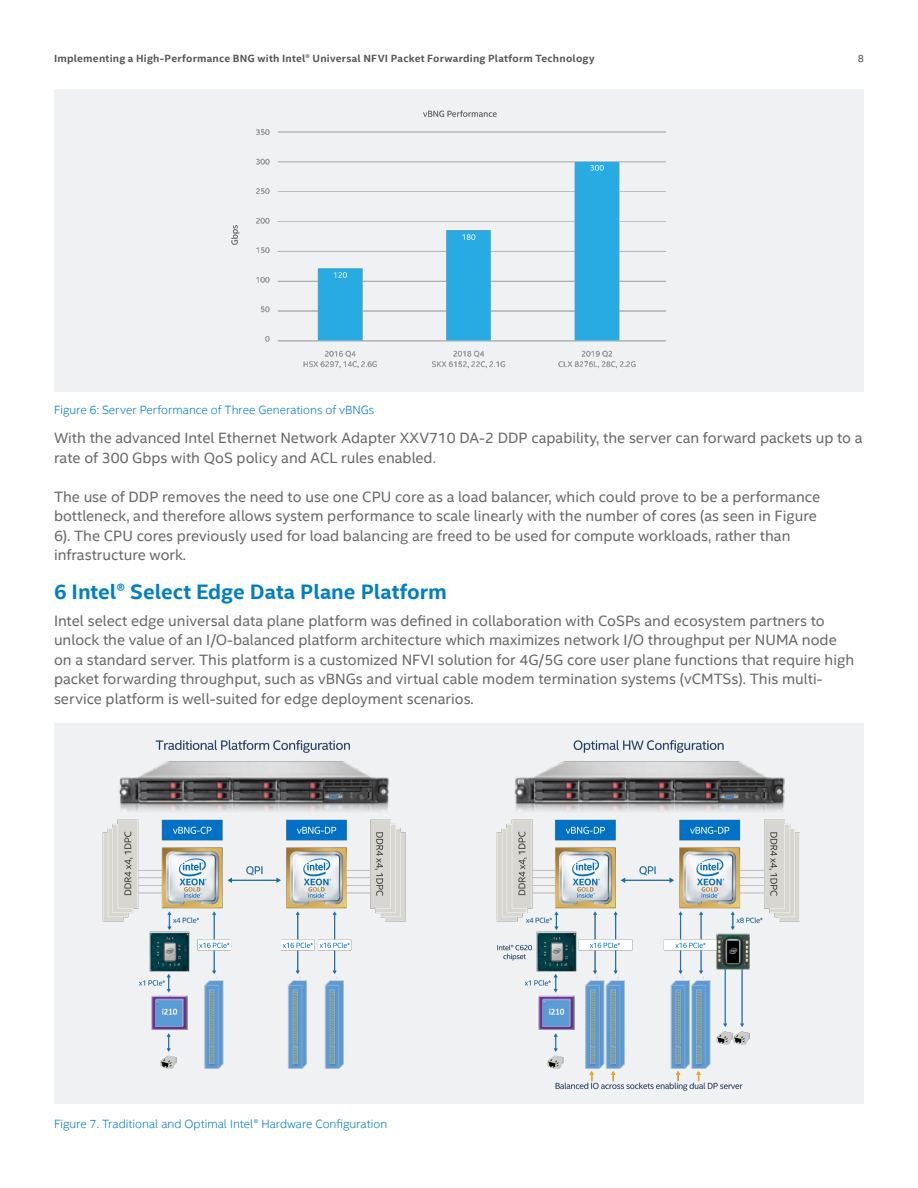
<style>
.page{position:relative;width:918px;height:1188px;background:#fff}
.page>*{position:absolute;margin:0;border:0;box-sizing:border-box;transform-origin:0 0}
.MainCopy___Caption{font:700 21px "Intel Clear";color:#007ec5}
.MainCopy___Caption-2{font:15px/19.5px "Intel Clear";color:#69696c}
.MainCopy___Caption-3{font:300 12px "Intel Clear";color:#007ec5}
.t1{font:700 10.5px "Intel Clear";letter-spacing:.02em;color:#57585a}
.t2{font:10.5px "Intel Clear";color:#57585a}
</style>
<div class="page">
<div style="left:54px;top:723px;width:810px;height:381px;background:#f0f1f2"></div>
<div style="left:54px;top:89px;width:810px;height:303px;background:#f0f1f2"></div>
<img style="left:231px;top:110px;width:435px;height:259px">
<img style="left:102px;top:740px;width:698px;height:351px">
<p class="t1" style="left:54px;top:52px;width:542px">Implementing a High-Performance BNG with Intel® Universal NFVI Packet Forwarding Platform Technology</p>
<p class="t2" style="left:858px;top:52px;width:8px">8</p>
<p class="MainCopy___Caption-3" style="left:54px;top:403px;width:322px">Figure 6: Server Performance of Three Generations of vBNGs</p>
<p class="MainCopy___Caption-2" style="left:54px;top:429px;width:810px">With the advanced Intel Ethernet Network Adapter XXV710 DA-2 DDP capability, the server can forward packets up to a rate of 300 Gbps with QoS policy and ACL rules enabled.</p>
<p class="MainCopy___Caption-2" style="left:54px;top:487px;width:768px">The use of DDP removes the need to use one CPU core as a load balancer, which could prove to be a performance bottleneck, and therefore allows system performance to scale linearly with the number of cores (as seen in Figure 6). The CPU cores previously used for load balancing are freed to be used for compute workloads, rather than infrastructure work.</p>
<p class="MainCopy___Caption" style="left:54px;top:579px;width:394px">6 Intel® Select Edge Data Plane Platform</p>
<p class="MainCopy___Caption-2" style="left:54px;top:611px;width:802px">Intel select edge universal data plane platform was defined in collaboration with CoSPs and ecosystem partners to unlock the value of an I/O-balanced platform architecture which maximizes network I/O throughput per NUMA node on a standard server. This platform is a customized NFVI solution for 4G/5G core user plane functions that require high packet forwarding throughput, such as vBNGs and virtual cable modem termination systems (vCMTSs). This multi&shy;service platform is well-suited for edge deployment scenarios.</p>
<p class="MainCopy___Caption-3" style="left:54px;top:1117px;width:335px">Figure 7. Traditional and Optimal Intel® Hardware Configuration</p>
</div>
